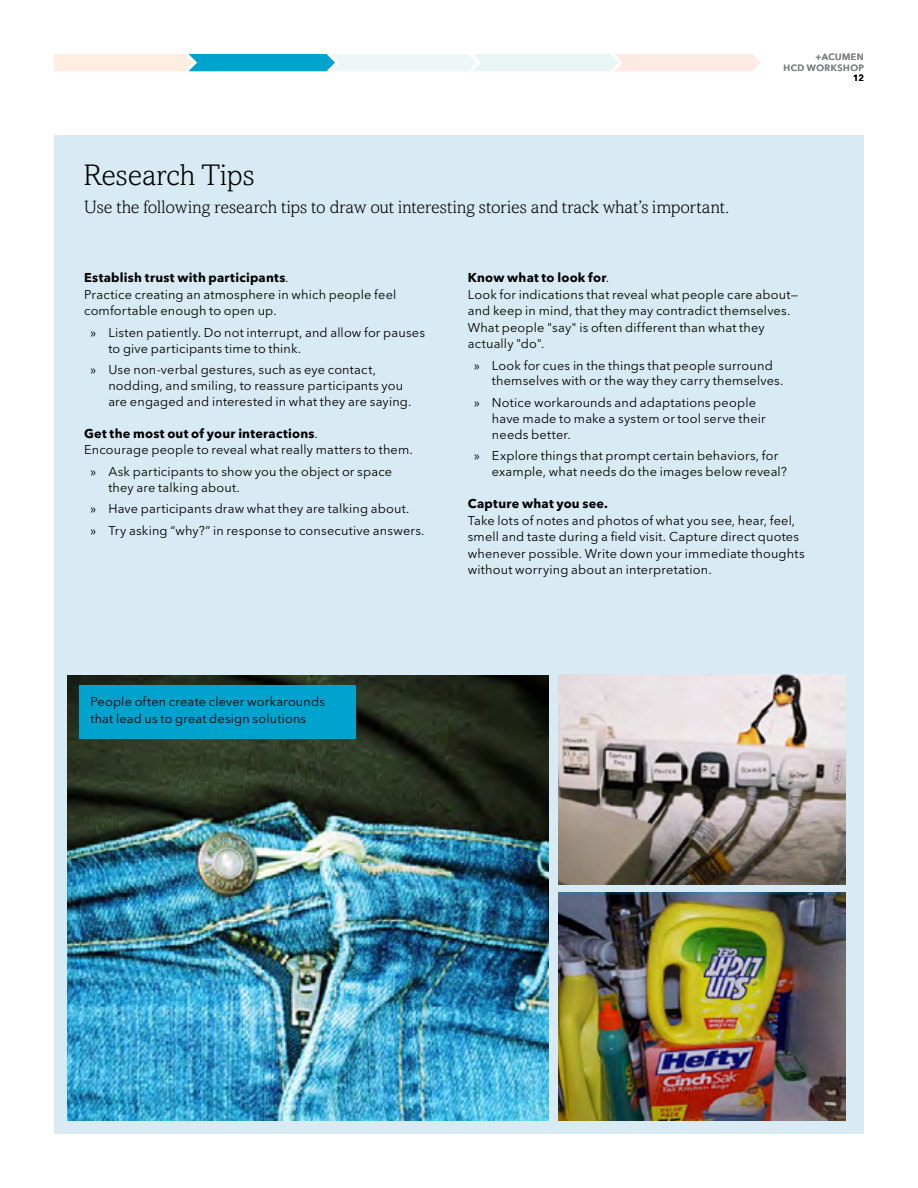
<style>
.page{position:relative;width:918px;height:1188px;background:#fff}
.page>*{position:absolute;margin:0;border:0;box-sizing:border-box;transform-origin:0 0}
.t1{font:300 30px "Amasis";color:#000}
.t2{font:300 18px "Amasis";color:#000}
.t3{font:12.75px/16.5px "Avenir Next LT Pro";letter-spacing:.015em;color:#000}
.t4{font:700 12.75px "Avenir Next LT Pro";letter-spacing:.02em;color:#000}
.t5{font:600 9px/10.5px "Avenir Next LT Pro";letter-spacing:.06em;color:#808284;text-align:right}
.t6{font:600 9px "Avenir Next LT Pro";color:#000}
.s1{font-weight:700}
</style>
<div class="page">
<svg style="left:54px;top:54px;width:707px;height:17px;background:#c4e2e6"></svg>
<div style="left:54px;top:135px;width:810px;height:999px;background:#d8ebf4"></div>
<img style="left:558px;top:675px;width:288px;height:209px">
<img style="left:558px;top:892px;width:288px;height:228px">
<img style="left:68px;top:675px;width:481px;height:445px">
<div style="left:80px;top:686px;width:276px;height:53px;background:#00a3ce"></div>
<h1 class="t1" style="left:83px;top:158px;width:173px">Research Tips</h1>
<h2 class="t2" style="left:84px;top:197px;width:646px">Use the following research tips to draw out interesting stories and track what’s important.</h2>
<p class="t5" style="left:784px;top:52px;width:82px">+ACUMEN<br>HCD WORKSHOP</p>
<p class="t6" style="left:853px;top:73px;width:12px">12</p>
<p class="t3" style="left:84px;top:269px;width:314px"><span class="s1">Establish trust with participants</span>.<br>Practice creating an atmosphere in which people feel comfortable enough to open up.</p>
<p class="t3" style="left:108px;top:324px;width:318px;line-height:15.8px;text-indent:-18px">» Listen patiently. Do not interrupt, and allow for pauses to give participants time to think.</p>
<p class="t3" style="left:108px;top:362px;width:305px;line-height:15.8px;text-indent:-18px">» Use non-verbal gestures, such as eye contact, nodding, and smiling, to reassure participants you are engaged and interested in what they are saying.</p>
<p class="t3" style="left:84px;top:425px;width:330px"><span class="s1">Get the most out of your interactions</span>.<br>Encourage people to reveal what really matters to them.</p>
<p class="t3" style="left:108px;top:464px;width:285px;line-height:15.8px;text-indent:-18px">» Ask participants to show you the object or space they are talking about.</p>
<p class="t3" style="left:90px;top:498px;width:336px;line-height:21.6px">» Have participants draw what they are talking about.<br>» Try asking “why?” in response to consecutive answers.</p>
<p class="t3" style="left:468px;top:269px;width:332px"><span class="s1">Know what to look for</span>.<br>Look for indications that reveal what people care about— and keep in mind, that they may contradict themselves.<br>What people "say" is often different than what they actually "do".</p>
<p class="t3" style="left:492px;top:357px;width:293px;line-height:15.8px;text-indent:-18px">» Look for cues in the things that people surround themselves with or the way they carry themselves.</p>
<p class="t3" style="left:492px;top:395px;width:275px;line-height:15.8px;text-indent:-18px">» Notice workarounds and adaptations people have made to make a system or tool serve their needs better.</p>
<p class="t3" style="left:492px;top:448px;width:297px;line-height:15.8px;text-indent:-18px">» Explore things that prompt certain behaviors, for example, what needs do the images below reveal?</p>
<p class="t4" style="left:468px;top:496px;width:142px">Capture what you see.</p>
<p class="t3" style="left:468px;top:512px;width:338px">Take lots of notes and photos of what you see, hear, feel, smell and taste during a field visit. Capture direct quotes whenever possible. Write down your immediate thoughts without worrying about an interpretation.</p>
<p class="t3" style="left:90px;top:693px;width:236px">People often create clever workarounds that lead us to great design solutions</p>
</div>
